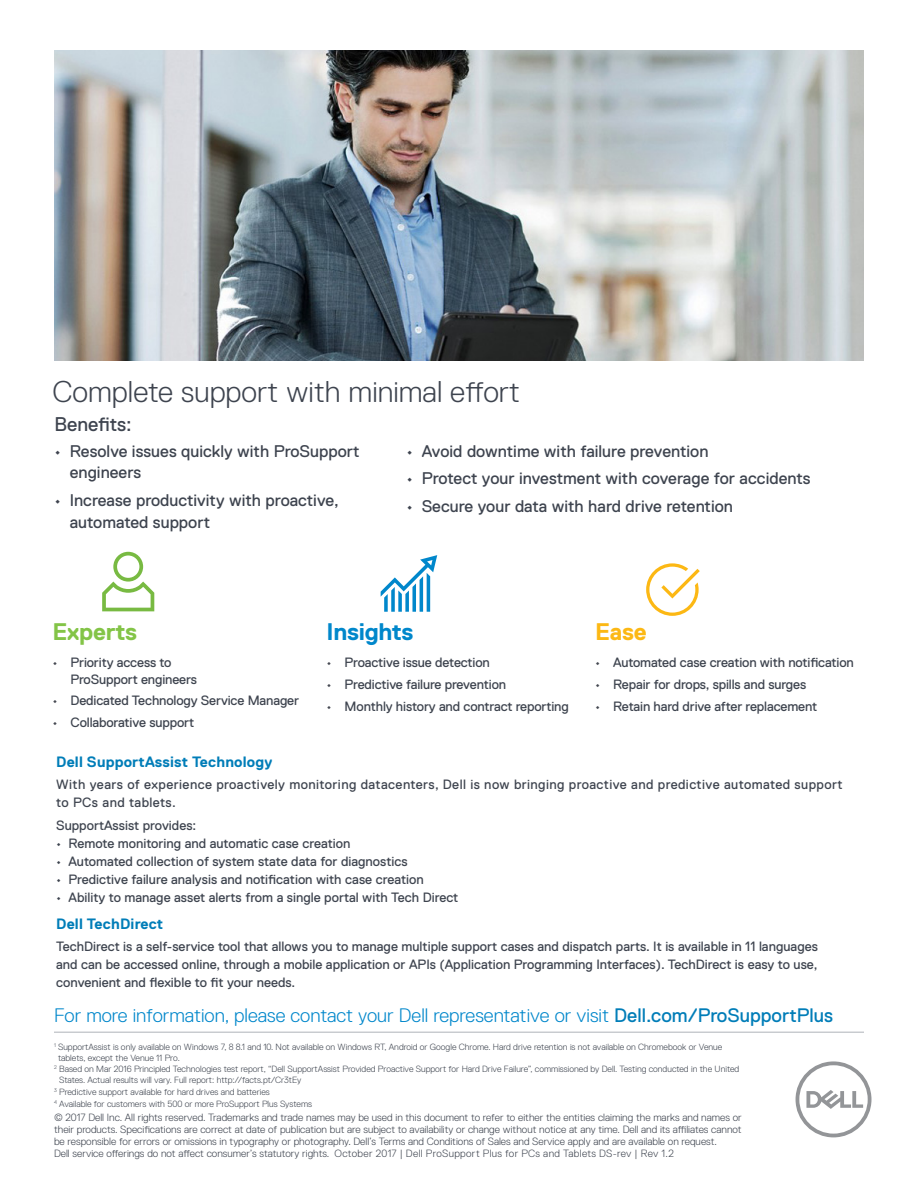
<style>
.page{position:relative;width:918px;height:1188px;background:#fff}
.page>*{position:absolute;margin:0;border:0;box-sizing:border-box;transform-origin:0 0}
.t1{font:300 30px "Dell Replica";color:#3e444f}
.Document_Title{font:700 24px "Dell Replica";letter-spacing:-.015em;color:#0087cb}
.Document_Title-2{font:700 24px "Dell Replica";letter-spacing:-.015em;color:#83c447}
.Document_Title-3{font:700 24px "Dell Replica";color:#fcb814}
.t2{font:19.8px "Dell Replica";color:#3e444f}
.Body_Copy{font:300 19.5px "Dell Replica";color:#0087cb}
.t3{font:16.8px/21.9px "Dell Replica";color:#3e444f}
.Body_Heading{font:700 15px "Dell Replica";letter-spacing:.01em;color:#007db8}
.Body_Copy-2{font:13.5px/18px "Dell Replica";letter-spacing:-.01em;color:#3e444f}
.Body_Copy-3{font:13.5px/18px "Dell Replica";letter-spacing:.03em;color:#3e444f}
.t4{font:300 10.5px/12px "Dell Replica";color:#3e444f}
.t5{font:300 9px/10.8px "Dell Replica";color:#3e444f}
.s1{color:#454952}
.s2{font-weight:400;color:#007db8}
</style>
<div class="page">
<hr style="left:54px;top:1032px;width:810px;height:1px;background:#aeb3b8">
<img style="left:54px;top:50px;width:810px;height:311px">
<svg style="left:102px;top:552px;width:52px;height:59px"></svg>
<svg style="left:381px;top:555px;width:56px;height:57px"></svg>
<svg style="left:646px;top:563px;width:54px;height:53px"></svg>
<svg style="left:796px;top:1061px;width:75px;height:76px"></svg>
<p class="t1" style="left:52px;top:375px;width:469px">Complete support with minimal effort</p>
<p class="t2" style="left:54px;top:414px;width:79px">Benefits:</p>
<p class="t3" style="left:70px;top:440px;width:291px;text-indent:-15px">• Resolve issues quickly with ProSupport engineers</p>
<p class="t3" style="left:70px;top:489px;width:271px;text-indent:-15px">• Increase productivity with proactive, automated support</p>
<p class="t3" style="left:406px;top:440px;width:304px">• Avoid downtime with failure prevention</p>
<p class="t3" style="left:406px;top:468px;width:406px">• Protect your investment with coverage for accidents</p>
<p class="t3" style="left:406px;top:495px;width:328px">• Secure your data with hard drive retention</p>
<p class="Document_Title-2" style="left:53px;top:619px;width:86px">Experts</p>
<p class="Body_Copy-2" style="left:71px;top:655px;width:128px;line-height:16.2px;text-indent:-18px"><span class="s1">•</span> Priority access to<br>ProSupport engineers</p>
<p class="Body_Copy-2" style="left:53px;top:692px;width:248px"><span class="s1">•</span> Dedicated Technology Service Manager</p>
<p class="Body_Copy-2" style="left:53px;top:713px;width:143px"><span class="s1">•</span> Collaborative support</p>
<p class="Document_Title" style="left:327px;top:619px;width:88px">Insights</p>
<p class="Body_Copy-2" style="left:327px;top:654px;width:165px"><span class="s1">•</span> Proactive issue detection</p>
<p class="Body_Copy-2" style="left:327px;top:675px;width:181px"><span class="s1">•</span> Predictive failure prevention</p>
<p class="Body_Copy-2" style="left:327px;top:697px;width:244px"><span class="s1">•</span> Monthly history and contract reporting</p>
<p class="Document_Title-3" style="left:595px;top:619px;width:53px">Ease</p>
<p class="Body_Copy-2" style="left:595px;top:654px;width:260px"><span class="s1">•</span> Automated case creation with notification</p>
<p class="Body_Copy-2" style="left:595px;top:675px;width:213px"><span class="s1">•</span> Repair for drops, spills and surges</p>
<p class="Body_Copy-2" style="left:595px;top:697px;width:224px"><span class="s1">•</span> Retain hard drive after replacement</p>
<p class="Body_Heading" style="left:56px;top:754px;width:218px">Dell SupportAssist Technology</p>
<p class="Body_Copy-3" style="left:56px;top:775px;width:788px">With years of experience proactively monitoring datacenters, Dell is now bringing proactive and predictive automated support to PCs and tablets.</p>
<p class="Body_Copy-2" style="left:56px;top:816px;width:141px">SupportAssist provides:</p>
<p class="Body_Copy-2" style="left:56px;top:834px;width:296px">• Remote monitoring and automatic case creation</p>
<p class="Body_Copy-2" style="left:56px;top:852px;width:353px">• Automated collection of system state data for diagnostics</p>
<p class="Body_Copy-2" style="left:56px;top:870px;width:369px">• Predictive failure analysis and notification with case creation</p>
<p class="Body_Copy-2" style="left:56px;top:888px;width:404px">• Ability to manage asset alerts from a single portal with Tech Direct</p>
<p class="Body_Heading" style="left:56px;top:916px;width:108px">Dell TechDirect</p>
<p class="Body_Copy-2" style="left:56px;top:937px;width:763px;text-align:justify">TechDirect is a self-service tool that allows you to manage multiple support cases and dispatch parts. It is available in 11 languages and can be accessed online, through a mobile application or APIs (Application Programming Interfaces). TechDirect is easy to use, convenient and flexible to fit your needs.</p>
<p class="Body_Copy" style="left:54px;top:1004px;width:781px">For more information, please contact your Dell representative or visit <span class="s2">Dell.com/ProSupportPlus</span></p>
<p class="t5" style="left:58px;top:1041px;width:666px;text-indent:-4px"><sup>1</sup> SupportAssist is only available on Windows 7, 8 8.1 and 10. Not available on Windows RT, Android or Google Chrome. Hard drive retention is not available on Chromebook or Venue tablets, except the Venue 11 Pro.</p>
<p class="t5" style="left:59px;top:1064px;width:682px;text-indent:-5px"><sup>2</sup> Based on Mar 2016 Principled Technologies test report, “Dell SupportAssist Provided Proactive Support for Hard Drive Failure”, commissioned by Dell. Testing conducted in the United<br>States. Actual results will vary. Full report: http://facts.pt/Cr3tEy</p>
<p class="t5" style="left:54px;top:1087px;width:217px"><sup>3</sup> Predictive support available for hard drives and batteries</p>
<p class="t5" style="left:54px;top:1099px;width:260px"><sup>4</sup> Available for customers with 500 or more ProSupport Plus Systems</p>
<p class="t4" style="left:54px;top:1112px;width:689px">© 2017 Dell Inc. All rights reserved. Trademarks and trade names may be used in this document to refer to either the entities claiming the marks and names or their products. Specifications are correct at date of publication but are subject to availability or change without notice at any time. Dell and its affiliates cannot be responsible for errors or omissions in typography or photography. Dell’s Terms and Conditions of Sales and Service apply and are available on request.<br>Dell service offerings do not affect consumer’s statutory rights. October 2017 | Dell ProSupport Plus for PCs and Tablets DS-rev | Rev 1.2</p>
</div>
